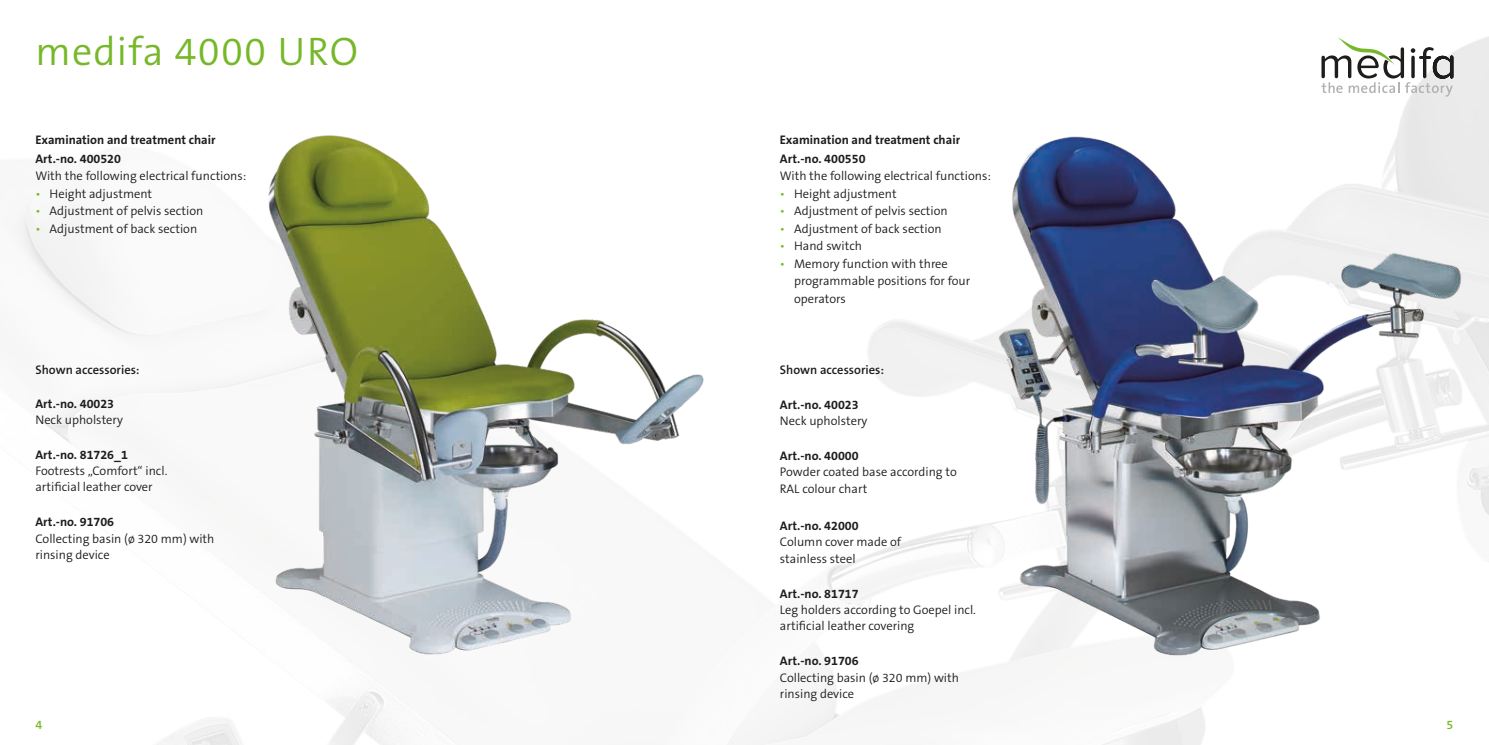
<style>
.page{position:relative;width:1489px;height:745px;background:#fff}
.page>*{position:absolute;margin:0;border:0;box-sizing:border-box;transform-origin:0 0}
.t1{font:300 40px "The Sans B W4";letter-spacing:.03em;color:#76b82a}
.t2{font:300 12.5px/16.2px "The Sans B W4";color:#1d1d1b}
.t3{font:700 12.5px/18.8px "The Sans B W7";color:#1d1d1b}
.t4{font:600 12.5px "The Sans B W6";color:#1d1d1b}
.t5{font:600 12.5px "The Sans B W6";color:#76b82a}
.s1{color:#76b82a}
</style>
<div class="page">
<img style="left:18px;top:37px;width:1470px;height:707px">
<img style="left:266px;top:135px;width:466px;height:528px">
<img style="left:997px;top:128px;width:468px;height:535px">
<svg style="left:1321px;top:37px;width:132px;height:60px"></svg>
<h1 class="t1" style="left:35px;top:26px;width:324px">medifa 4000 URO</h1>
<p class="t3" style="left:35px;top:130px;width:182px">Examination and treatment chair<br>Art.-no. 400520</p>
<p class="t2" style="left:35px;top:168px;width:212px">With the following electrical functions:</p>
<p class="t2" style="left:35px;top:185px;width:118px"><span class="s1">•</span> Height adjustment</p>
<p class="t2" style="left:35px;top:203px;width:169px"><span class="s1">•</span> Adjustment of pelvis section</p>
<p class="t2" style="left:35px;top:220px;width:163px"><span class="s1">•</span> Adjustment of back section</p>
<p class="t4" style="left:35px;top:361px;width:106px">Shown accessories:</p>
<p class="t3" style="left:35px;top:394px;width:80px">Art.-no. 40023</p>
<p class="t2" style="left:35px;top:411px;width:89px">Neck upholstery</p>
<p class="t3" style="left:35px;top:445px;width:94px">Art.-no. 81726_1</p>
<p class="t2" style="left:35px;top:462px;width:133px">Footrests „Comfort“ incl. artificial leather cover</p>
<p class="t3" style="left:35px;top:512px;width:80px">Art.-no. 91706</p>
<p class="t2" style="left:35px;top:530px;width:180px">Collecting basin (ø 320 mm) with rinsing device</p>
<p class="t3" style="left:780px;top:130px;width:182px">Examination and treatment chair<br>Art.-no. 400550</p>
<p class="t2" style="left:780px;top:168px;width:212px">With the following electrical functions:</p>
<p class="t2" style="left:780px;top:185px;width:118px"><span class="s1">•</span> Height adjustment</p>
<p class="t2" style="left:780px;top:203px;width:169px"><span class="s1">•</span> Adjustment of pelvis section</p>
<p class="t2" style="left:780px;top:220px;width:163px"><span class="s1">•</span> Adjustment of back section</p>
<p class="t2" style="left:780px;top:238px;width:84px"><span class="s1">•</span> Hand switch</p>
<p class="t2" style="left:794px;top:255px;width:178px;line-height:17.5px;text-indent:-14px"><span class="s1">•</span> Memory function with three programmable positions for four operators</p>
<p class="t4" style="left:780px;top:361px;width:106px">Shown accessories:</p>
<p class="t3" style="left:780px;top:395px;width:80px">Art.-no. 40023</p>
<p class="t2" style="left:780px;top:412px;width:89px">Neck upholstery</p>
<p class="t3" style="left:780px;top:446px;width:80px">Art.-no. 40000</p>
<p class="t2" style="left:780px;top:464px;width:178px">Powder coated base according to<br>RAL colour chart</p>
<p class="t3" style="left:780px;top:516px;width:80px">Art.-no. 42000</p>
<p class="t2" style="left:780px;top:534px;width:123px">Column cover made of stainless steel</p>
<p class="t3" style="left:780px;top:584px;width:80px">Art.-no. 81717</p>
<p class="t2" style="left:780px;top:601px;width:197px">Leg holders according to Goepel incl. artificial leather covering</p>
<p class="t3" style="left:780px;top:651px;width:80px">Art.-no. 91706</p>
<p class="t2" style="left:780px;top:669px;width:180px">Collecting basin (ø 320 mm) with rinsing device</p>
<p class="t5" style="left:35px;top:716px;width:8px">4</p>
<p class="t5" style="left:1446px;top:716px;width:8px">5</p>
</div>
